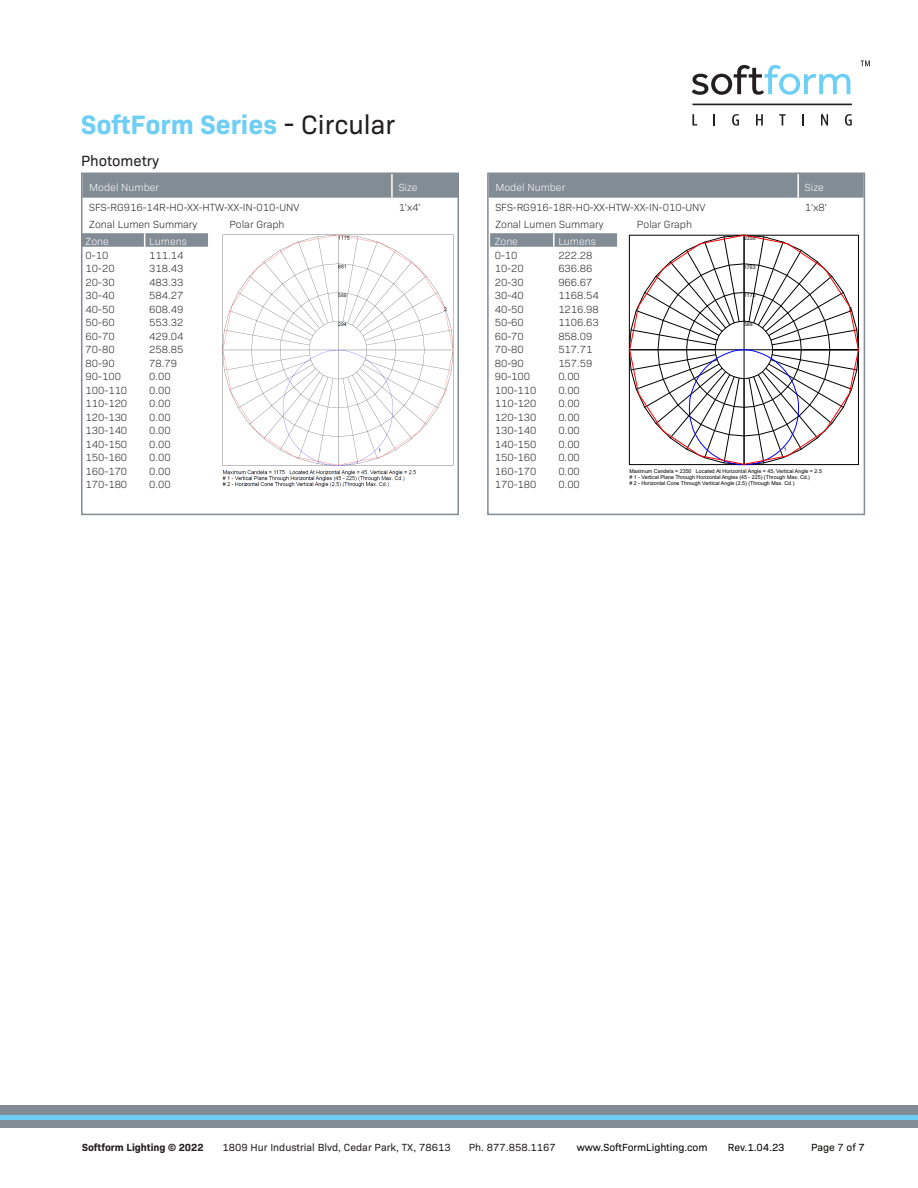
<style>
.page{position:relative;width:918px;height:1188px;background:#fff}
.page>*{position:absolute;margin:0;border:0;box-sizing:border-box;transform-origin:0 0}
.t1{font:700 27px "Bio Sans";color:#6fcef4}
.t2{font:15px "Bio Sans";color:#231f20}
.t3{font:300 10.5px "Bio Sans";color:#231f20}
.t4{font:10.5px "Bio Sans";color:#231f20}
.t5{font:300 10.5px "Bio Sans";color:#fff}
.t6{font:10.5px "Bio Sans";letter-spacing:-.005em;color:#040503}
.t7{font:700 10.5px "Bio Sans";color:#231f20}
.t8{font:5.25px/6px "Arial";color:#000}
.s1{font-weight:400;color:#231f20}
.s2{color:#231f20}
</style>
<div class="page">
<div style="left:84px;top:176px;width:372px;height:22px;background:#828c95"></div>
<hr style="left:391px;top:174px;width:2px;height:24px;background:#fff">
<div style="left:81px;top:173px;width:378px;height:342px;border:2px solid #828c95"></div>
<img style="left:222px;top:234px;width:232px;height:253px">
<div style="left:490px;top:176px;width:372px;height:22px;background:#828c95"></div>
<hr style="left:797px;top:174px;width:2px;height:24px;background:#fff">
<div style="left:487px;top:173px;width:378px;height:342px;border:2px solid #828c95"></div>
<svg style="left:81px;top:233px;width:128px;height:14px;background:#88929a"></svg>
<svg style="left:629px;top:235px;width:230px;height:230px"></svg>
<svg style="left:490px;top:233px;width:128px;height:14px;background:#88929a"></svg>
<div style="left:0;top:1106px;width:918px;height:22px;background:#828c95"></div>
<div style="left:0;top:1115px;width:918px;height:5px;background:#6fcef4"></div>
<svg style="left:692px;top:114px;width:5px;height:12px"></svg>
<svg style="left:714px;top:114px;width:1px;height:12px"></svg>
<svg style="left:732px;top:114px;width:7px;height:12px"></svg>
<svg style="left:756px;top:114px;width:7px;height:12px"></svg>
<svg style="left:779px;top:114px;width:7px;height:12px"></svg>
<svg style="left:802px;top:114px;width:2px;height:12px"></svg>
<svg style="left:821px;top:114px;width:7px;height:12px"></svg>
<svg style="left:845px;top:114px;width:7px;height:12px"></svg>
<svg style="left:861px;top:60px;width:9px;height:6px"></svg>
<hr style="left:692px;top:104px;width:160px;height:1px;background:#231f20">
<svg style="left:692px;top:65px;width:158px;height:30px"></svg>
<h1 class="t1" style="left:81px;top:103px;width:316px">SoftForm Series <span class="s1">- Circular</span></h1>
<p class="t2" style="left:81px;top:150px;width:80px">Photometry</p>
<p class="t5" style="left:89px;top:180px;width:71px">Model Number</p>
<p class="t5" style="left:399px;top:180px;width:20px">Size</p>
<p class="t3" style="left:89px;top:200px;width:212px">SFS-RG916-14R-HO-XX-HTW-XX-IN-010-UNV</p>
<p class="t3" style="left:399px;top:200px;width:24px">1'x4'</p>
<p class="t3" style="left:89px;top:217px;width:110px">Zonal Lumen Summary</p>
<p class="t3" style="left:230px;top:217px;width:57px">Polar Graph</p>
<p class="t5" style="left:86px;top:234px;width:25px">Zone</p>
<p class="t5" style="left:149px;top:234px;width:39px">Lumens</p>
<p class="t3" style="left:86px;top:247px;width:24px">0-10</p>
<p class="t3" style="left:149px;top:247px;width:36px">111.14</p>
<p class="t3" style="left:86px;top:261px;width:31px">10-20</p>
<p class="t3" style="left:149px;top:261px;width:36px">318.43</p>
<p class="t3" style="left:86px;top:274px;width:31px">20-30</p>
<p class="t3" style="left:149px;top:274px;width:36px">483.33</p>
<p class="t3" style="left:86px;top:288px;width:31px">30-40</p>
<p class="t3" style="left:149px;top:288px;width:36px">584.27</p>
<p class="t3" style="left:86px;top:301px;width:31px">40-50</p>
<p class="t3" style="left:149px;top:301px;width:36px">608.49</p>
<p class="t3" style="left:86px;top:315px;width:31px">50-60</p>
<p class="t3" style="left:149px;top:315px;width:36px">553.32</p>
<p class="t3" style="left:86px;top:328px;width:31px">60-70</p>
<p class="t3" style="left:149px;top:328px;width:36px">429.04</p>
<p class="t3" style="left:86px;top:342px;width:31px">70-80</p>
<p class="t3" style="left:149px;top:342px;width:36px">258.85</p>
<p class="t3" style="left:86px;top:355px;width:31px">80-90</p>
<p class="t3" style="left:149px;top:355px;width:29px">78.79</p>
<p class="t3" style="left:86px;top:369px;width:37px">90-100</p>
<p class="t3" style="left:149px;top:369px;width:23px">0.00</p>
<p class="t3" style="left:86px;top:382px;width:43px">100-110</p>
<p class="t3" style="left:149px;top:382px;width:23px">0.00</p>
<p class="t3" style="left:86px;top:396px;width:43px">110-120</p>
<p class="t3" style="left:149px;top:396px;width:23px">0.00</p>
<p class="t3" style="left:86px;top:409px;width:43px">120-130</p>
<p class="t3" style="left:149px;top:409px;width:23px">0.00</p>
<p class="t3" style="left:86px;top:423px;width:43px">130-140</p>
<p class="t3" style="left:149px;top:423px;width:23px">0.00</p>
<p class="t3" style="left:86px;top:436px;width:43px">140-150</p>
<p class="t3" style="left:149px;top:436px;width:23px">0.00</p>
<p class="t3" style="left:86px;top:450px;width:43px">150-160</p>
<p class="t3" style="left:149px;top:450px;width:23px">0.00</p>
<p class="t3" style="left:86px;top:463px;width:43px">160-170</p>
<p class="t3" style="left:149px;top:463px;width:23px">0.00</p>
<p class="t3" style="left:86px;top:477px;width:43px">170-180</p>
<p class="t3" style="left:149px;top:477px;width:23px">0.00</p>
<p class="t5" style="left:495px;top:180px;width:71px">Model Number</p>
<p class="t5" style="left:805px;top:180px;width:20px">Size</p>
<p class="t3" style="left:495px;top:200px;width:212px">SFS-RG916-18R-HO-XX-HTW-XX-IN-010-UNV</p>
<p class="t3" style="left:805px;top:200px;width:24px">1'x8'</p>
<p class="t3" style="left:495px;top:217px;width:110px">Zonal Lumen Summary</p>
<p class="t3" style="left:637px;top:217px;width:57px">Polar Graph</p>
<p class="t5" style="left:495px;top:234px;width:25px">Zone</p>
<p class="t5" style="left:558px;top:234px;width:39px">Lumens</p>
<p class="t3" style="left:495px;top:247px;width:24px">0-10</p>
<p class="t3" style="left:558px;top:247px;width:36px">222.28</p>
<p class="t3" style="left:495px;top:261px;width:31px">10-20</p>
<p class="t3" style="left:558px;top:261px;width:36px">636.86</p>
<p class="t3" style="left:495px;top:274px;width:31px">20-30</p>
<p class="t3" style="left:558px;top:274px;width:36px">966.67</p>
<p class="t3" style="left:495px;top:288px;width:31px">30-40</p>
<p class="t3" style="left:558px;top:288px;width:42px">1168.54</p>
<p class="t3" style="left:495px;top:301px;width:31px">40-50</p>
<p class="t3" style="left:558px;top:301px;width:42px">1216.98</p>
<p class="t3" style="left:495px;top:315px;width:31px">50-60</p>
<p class="t3" style="left:558px;top:315px;width:42px">1106.63</p>
<p class="t3" style="left:495px;top:328px;width:31px">60-70</p>
<p class="t3" style="left:558px;top:328px;width:36px">858.09</p>
<p class="t3" style="left:495px;top:342px;width:31px">70-80</p>
<p class="t3" style="left:558px;top:342px;width:36px">517.71</p>
<p class="t3" style="left:495px;top:355px;width:31px">80-90</p>
<p class="t3" style="left:558px;top:355px;width:36px">157.59</p>
<p class="t3" style="left:495px;top:369px;width:37px">90-100</p>
<p class="t3" style="left:558px;top:369px;width:23px">0.00</p>
<p class="t3" style="left:495px;top:382px;width:43px">100-110</p>
<p class="t3" style="left:558px;top:382px;width:23px">0.00</p>
<p class="t3" style="left:495px;top:396px;width:43px">110-120</p>
<p class="t3" style="left:558px;top:396px;width:23px">0.00</p>
<p class="t3" style="left:495px;top:409px;width:43px">120-130</p>
<p class="t3" style="left:558px;top:409px;width:23px">0.00</p>
<p class="t3" style="left:495px;top:423px;width:43px">130-140</p>
<p class="t3" style="left:558px;top:423px;width:23px">0.00</p>
<p class="t3" style="left:495px;top:436px;width:43px">140-150</p>
<p class="t3" style="left:558px;top:436px;width:23px">0.00</p>
<p class="t3" style="left:495px;top:450px;width:43px">150-160</p>
<p class="t3" style="left:558px;top:450px;width:23px">0.00</p>
<p class="t3" style="left:495px;top:463px;width:43px">160-170</p>
<p class="t3" style="left:558px;top:463px;width:23px">0.00</p>
<p class="t3" style="left:495px;top:477px;width:43px">170-180</p>
<p class="t3" style="left:558px;top:477px;width:23px">0.00</p>
<p class="t8" style="left:744px;top:235px;width:13px">2350</p>
<p class="t8" style="left:744px;top:264px;width:13px">1763</p>
<p class="t8" style="left:744px;top:292px;width:13px">1175</p>
<p class="t8" style="left:744px;top:321px;width:10px">588</p>
<p class="t8" style="left:784px;top:446px;width:4px">1</p>
<p class="t8" style="left:629px;top:468px;width:194px">Maximum Candela = 2350 Located At Horizontal Angle = 45, Vertical Angle = 2.5 # 1 - Vertical Plane Through Horizontal Angles (45 - 225) (Through Max. Cd.)<br># 2 - Horizontal Cone Through Vertical Angle (2.5) (Through Max. Cd.)</p>
<p class="t8" style="left:849px;top:306px;width:4px">2</p>
<p class="t7" style="left:82px;top:1139px;width:123px">Softform Lighting © 2022</p>
<p class="t4" style="left:222px;top:1140px;width:230px">1809 Hur Industrial Blvd, Cedar Park, TX, 78613</p>
<p class="t4" style="left:469px;top:1140px;width:89px">Ph. 877.858.1167</p>
<p class="t6" style="left:577px;top:1140px;width:132px">www.SoftFormLighting.com</p>
<p class="t6" style="left:728px;top:1140px;width:58px">Rev.1.04.23</p>
<p class="t6" style="left:811px;top:1140px;width:55px">Page <span class="s2">7</span> of 7</p>
</div>
